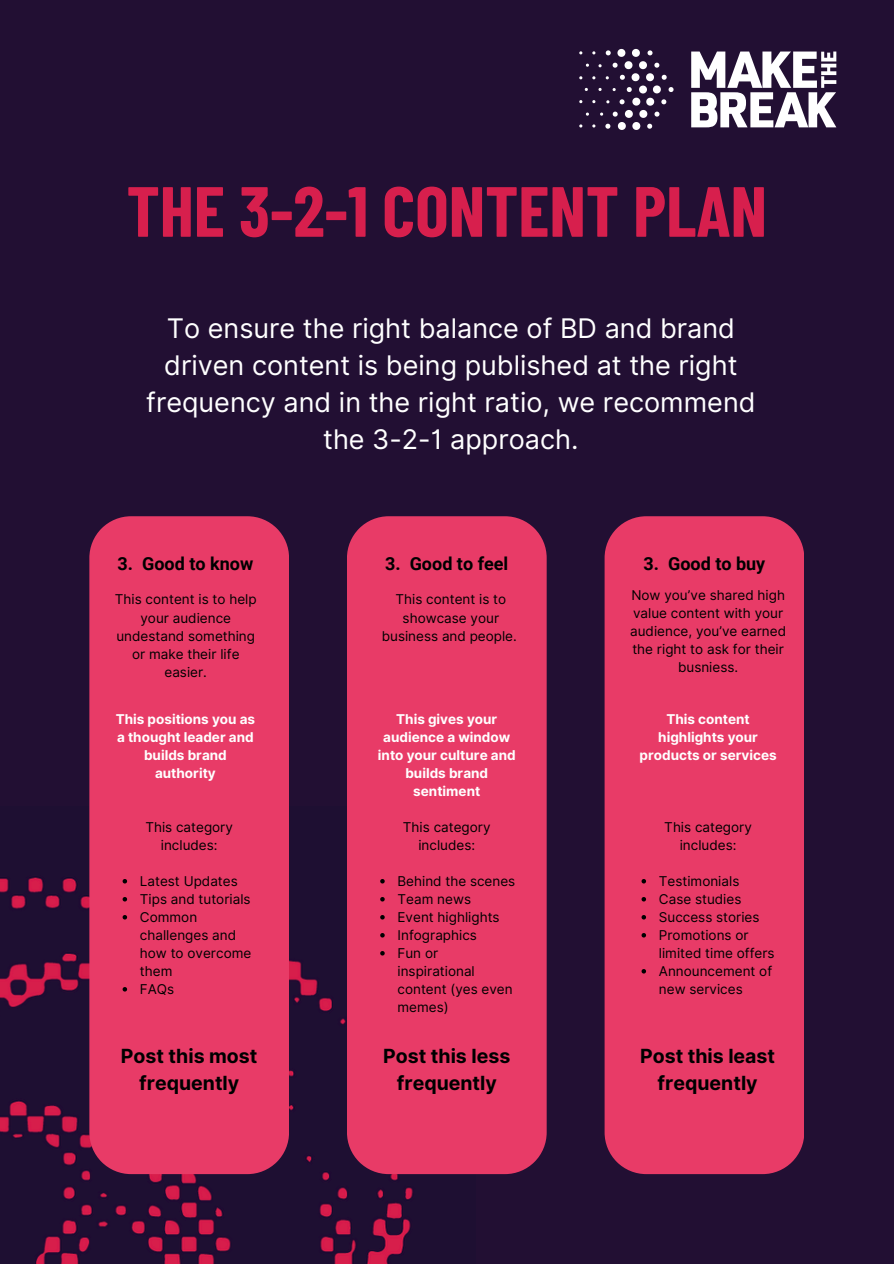
<style>
.page{position:relative;width:894px;height:1264px;background:#fff}
.page>*{position:absolute;margin:0;border:0;box-sizing:border-box;transform-origin:0 0}
.t1{font:700 70.8px "Barlow Condensed";color:#d71f4d}
.t2{font:27px/37.2px "Inter";color:#fff;text-align:center}
.t3{font:700 19.5px/27px "Inter";color:#000;text-align:center}
.t4{font:700 18px "Roboto";color:#000}
.t5{font:13.5px/18px "Inter";color:#000;text-align:center}
.t6{font:700 13.5px/18px "Inter";color:#fff;text-align:center}
</style>
<div class="page">
<div style="left:0;top:0;width:893px;height:1263px;background:#220f33"></div>
<img style="left:0;top:876px;width:475px;height:387px">
<svg style="left:691px;top:52px;width:145px;height:75px"></svg>
<svg style="left:579px;top:49px;width:94px;height:81px"></svg>
<div style="left:89px;top:516px;width:200px;height:658px;background:#e83b67"></div>
<div style="left:347px;top:516px;width:199px;height:658px;background:#e83b67"></div>
<div style="left:604px;top:516px;width:200px;height:658px;background:#e83b67"></div>
<svg style="left:122px;top:879px;width:5px;height:4px"></svg>
<svg style="left:122px;top:897px;width:5px;height:4px"></svg>
<svg style="left:122px;top:915px;width:5px;height:4px"></svg>
<svg style="left:122px;top:987px;width:5px;height:4px"></svg>
<svg style="left:380px;top:879px;width:4px;height:4px"></svg>
<svg style="left:380px;top:897px;width:4px;height:4px"></svg>
<svg style="left:380px;top:915px;width:4px;height:4px"></svg>
<svg style="left:380px;top:933px;width:4px;height:4px"></svg>
<svg style="left:380px;top:951px;width:4px;height:4px"></svg>
<svg style="left:641px;top:879px;width:5px;height:4px"></svg>
<svg style="left:641px;top:897px;width:5px;height:4px"></svg>
<svg style="left:641px;top:915px;width:5px;height:4px"></svg>
<svg style="left:641px;top:933px;width:5px;height:4px"></svg>
<svg style="left:641px;top:969px;width:5px;height:4px"></svg>
<p class="t1" style="left:127px;top:166px;width:641px">THE 3-2-1 CONTENT PLAN</p>
<h1 class="t2" style="left:146px;top:309px;width:610px">To ensure the right balance of BD and brand driven content is being published at the right frequency and in the right ratio, we recommend the 3-2-1 approach.</h1>
<h2 class="t4" style="left:118px;top:553px;width:137px">3. Good to know</h2>
<h3 class="t4" style="left:385px;top:553px;width:125px">3. Good to feel</h3>
<p class="t4" style="left:643px;top:553px;width:123px">3. Good to buy</p>
<h4 class="t5" style="left:115px;top:590px;width:143px">This content is to help your audience undestand something or make their life easier.</h4>
<p class="t5" style="left:630px;top:586px;width:157px">Now you’ve shared high value content with your audience, you’ve earned the right to ask for their busniess.</p>
<h3 class="t5" style="left:381px;top:590px;width:136px">This content is to showcase your business and people.</h3>
<h3 class="t6" style="left:116px;top:710px;width:141px">This positions you as a thought leader and builds brand authority</h3>
<p class="t6" style="left:378px;top:710px;width:139px">This gives your audience a window into your culture and builds brand sentiment</p>
<h3 class="t6" style="left:639px;top:710px;width:139px">This content highlights your products or services</h3>
<p class="t5" style="left:664px;top:817px;width:89px">This category includes:</p>
<h4 class="t5" style="left:658px;top:871px;width:82px">Testimonials</h4>
<p class="t5" style="left:658px;top:889px;width:84px">Case studies</p>
<p class="t5" style="left:658px;top:907px;width:102px">Success stories</p>
<p class="t5" style="left:658px;top:925px;width:117px;text-align:left">Promotions or limited time offers</p>
<p class="t5" style="left:658px;top:961px;width:115px;text-align:left">Announcement of new services</p>
<p class="t5" style="left:145px;top:817px;width:89px">This category includes:</p>
<p class="t5" style="left:140px;top:871px;width:99px">Latest Updates</p>
<p class="t5" style="left:140px;top:889px;width:112px">Tips and tutorials</p>
<p class="t5" style="left:140px;top:907px;width:113px;text-align:left">Common challenges and how to overcome them</p>
<p class="t5" style="left:140px;top:979px;width:36px">FAQs</p>
<p class="t5" style="left:403px;top:817px;width:89px">This category includes:</p>
<h4 class="t5" style="left:397px;top:871px;width:119px">Behind the scenes</h4>
<p class="t5" style="left:397px;top:889px;width:75px">Team news</p>
<p class="t5" style="left:397px;top:907px;width:104px">Event highlights</p>
<p class="t5" style="left:397px;top:925px;width:81px">Infographics</p>
<p class="t5" style="left:397px;top:943px;width:117px;text-align:left">Fun or inspirational content (yes even memes)</p>
<p class="t3" style="left:383px;top:1042px;width:128px">Post this less frequently</p>
<h3 class="t3" style="left:121px;top:1042px;width:138px">Post this most frequently</h3>
<p class="t3" style="left:640px;top:1042px;width:136px">Post this least frequently</p>
</div>
